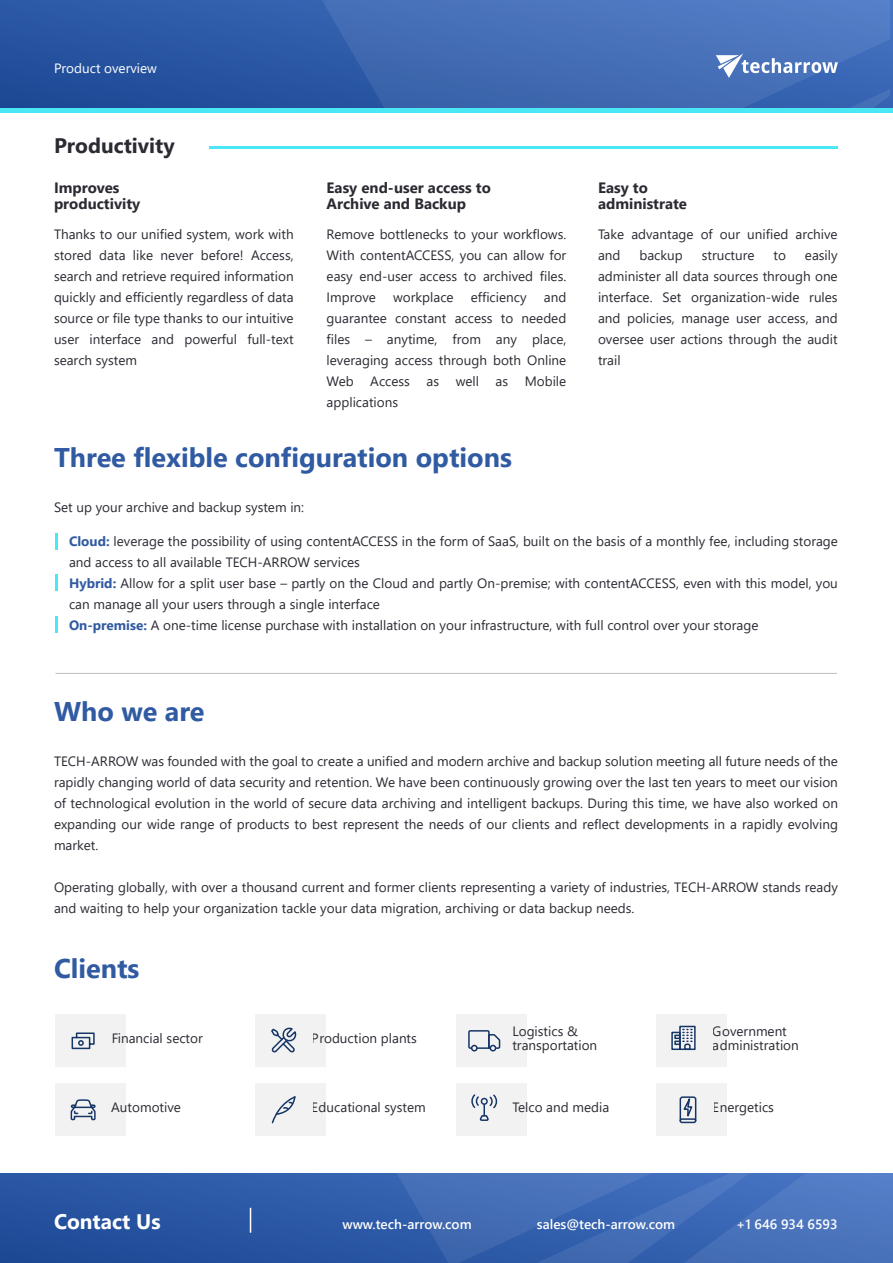
<style>
.page{position:relative;width:893px;height:1263px;background:#fff}
.page>*{position:absolute;margin:0;border:0;box-sizing:border-box;transform-origin:0 0}
.t1{font:700 27px "Segoe UI";color:#305aa2}
.t2{font:700 21px "Segoe UI";color:#2a2a33}
.t3{font:700 21px "Segoe UI";color:#fff}
.t4{font:700 15px/16.5px "Segoe UI";color:#2a2a33}
.t5{font:13.5px/21px "Segoe UI";color:#2a2a33}
.t6{font:600 13.5px "Segoe UI";color:#fff}
.t7{font:13.5px "Segoe UI";color:#fff}
.s1{font-weight:700;color:#305aa2}
</style>
<div class="page">
<div style="left:0;top:0;width:893px;height:109px;background:#2855a2"></div>
<svg style="left:311px;top:0;width:242px;height:149px;fill:#436db4"></svg>
<svg style="left:343px;top:77px;width:210px;height:72px"></svg>
<svg style="left:553px;top:0;width:336px;height:149px;fill:#4c76be"></svg>
<hr style="left:0;top:109px;width:893px;height:4px;background:#49e8f4">
<svg style="left:716px;top:53px;width:122px;height:25px;background:#7897cc"></svg>
<div style="left:0;top:1173px;width:893px;height:90px;background:#2855a2"></div>
<hr style="left:209px;top:146px;width:629px;height:2px;background:#49e8f4">
<hr style="left:55px;top:673px;width:782px;height:1px;background:#bcbec0">
<svg style="left:250px;top:1208px;width:1px;height:25px"></svg>
<svg style="left:56px;top:533px;width:2px;height:16px"></svg>
<svg style="left:56px;top:574px;width:2px;height:17px"></svg>
<svg style="left:56px;top:616px;width:2px;height:16px"></svg>
<div style="left:55px;top:1014px;width:70px;height:53px;background:#f2f2f2"></div>
<div style="left:55px;top:1083px;width:70px;height:53px;background:#f2f2f2"></div>
<div style="left:256px;top:1014px;width:70px;height:53px;background:#f2f2f2"></div>
<div style="left:256px;top:1083px;width:70px;height:53px;background:#f2f2f2"></div>
<div style="left:456px;top:1014px;width:70px;height:53px;background:#f2f2f2"></div>
<div style="left:456px;top:1083px;width:70px;height:53px;background:#f2f2f2"></div>
<div style="left:657px;top:1014px;width:70px;height:53px;background:#f2f2f2"></div>
<div style="left:657px;top:1083px;width:70px;height:53px;background:#f2f2f2"></div>
<svg style="left:71px;top:1032px;width:24px;height:18px"></svg>
<svg style="left:679px;top:1096px;width:18px;height:26px"></svg>
<div style="left:679px;top:1118px;width:17px;height:5px;border:2px solid #163567;border-radius:2px"></div>
<svg style="left:471px;top:1094px;width:26px;height:27px"></svg>
<svg style="left:70px;top:1099px;width:26px;height:22px"></svg>
<svg style="left:271px;top:1096px;width:25px;height:28px"></svg>
<div style="left:679px;top:1026px;width:17px;height:24px;border:2px solid #163567"></div>
<div style="left:671px;top:1032px;width:10px;height:18px;border:2px solid #163567"></div>
<svg style="left:674px;top:1029px;width:18px;height:22px"></svg>
<svg style="left:468px;top:1030px;width:33px;height:21px"></svg>
<svg style="left:271px;top:1027px;width:26px;height:26px"></svg>
<div style="left:313px;top:1173px;width:52px;height:32px;background:#3360ae"></div>
<svg style="left:365px;top:1173px;width:528px;height:90px"></svg>
<p class="t7" style="left:54px;top:56px;width:104px">Product overview</p>
<h2 class="t2" style="left:54px;top:126px;width:122px">Productivity</h2>
<p class="t4" style="left:54px;top:178px;width:88px">Improves productivity</p>
<p class="t4" style="left:327px;top:178px;width:166px">Easy end-user access to<br>Archive and Backup</p>
<p class="t4" style="left:598px;top:178px;width:91px">Easy to administrate</p>
<p class="t5" style="left:327px;top:222px;width:241px;text-align:justify">Remove bottlenecks to your workflows.<br>With contentACCESS, you can allow for easy end-user access to archived files.<br>Improve</p>
<p class="t5" style="left:54px;top:222px;width:241px;text-align:justify">Thanks to our unified system, work with stored data like never before! Access, search and retrieve required information quickly and efficiently regardless of data source or file type thanks to our intuitive user interface and powerful full-text search system</p>
<p class="t5" style="left:598px;top:223px;width:241px">Take advantage of our unified archive and</p>
<p class="t5" style="left:598px;top:244px;width:241px;text-align:justify;text-indent:207px">easily administer all data sources through one interface. Set organization-wide rules and policies, manage user access, and oversee user actions through the audit trail</p>
<p class="t5" style="left:639px;top:244px;width:45px">backup</p>
<p class="t5" style="left:702px;top:244px;width:54px">structure</p>
<p class="t5" style="left:773px;top:244px;width:14px">to</p>
<p class="t5" style="left:393px;top:285px;width:62px">workplace</p>
<p class="t5" style="left:471px;top:285px;width:57px">efficiency</p>
<p class="t5" style="left:327px;top:285px;width:241px;text-align:justify;text-indent:217px">and guarantee constant access to needed files – anytime, from any place, leveraging access through both Online Web Access as well as Mobile applications</p>
<h1 class="t1" style="left:54px;top:432px;width:459px">Three flexible configuration options</h1>
<p class="t5" style="left:54px;top:495px;width:252px">Set up your archive and backup system in:</p>
<p class="t5" style="left:69px;top:529px;width:770px"><span class="s1">Cloud:</span> leverage the possibility of using contentACCESS in the form of SaaS, built on the basis of a monthly fee, including storage and access to all available TECH-ARROW services<br><span class="s1">Hybrid:</span> Allow for a split user base – partly on the Cloud and partly On-premise; with contentACCESS, even with this model, you can manage all your users through a single interface<br><span class="s1">On-premise:</span> A one-time license purchase with installation on your infrastructure, with full control over your storage</p>
<h1 class="t1" style="left:54px;top:686px;width:152px">Who we are</h1>
<p class="t5" style="left:54px;top:749px;width:785px;text-align:justify">TECH-ARROW was founded with the goal to create a unified and modern archive and backup solution meeting all future needs of the rapidly changing world of data security and retention. We have been continuously growing over the last ten years to meet our vision of technological evolution in the world of secure data archiving and intelligent backups. During this time, we have also worked on expanding our wide range of products to best represent the needs of our clients and reflect developments in a rapidly evolving market.</p>
<p class="t5" style="left:54px;top:875px;width:785px">Operating globally, with over a thousand current and former clients representing a variety of industries, TECH-ARROW stands ready and waiting to help your organization tackle your data migration, archiving or data backup needs.</p>
<h1 class="t1" style="left:54px;top:943px;width:87px">Clients</h1>
<p class="t5" style="left:111px;top:1027px;width:93px">Financial sector</p>
<p class="t5" style="left:312px;top:1027px;width:107px">Production plants</p>
<p class="t5" style="left:512px;top:1024px;width:86px;line-height:13.5px">Logistics &amp; transportation</p>
<p class="t5" style="left:713px;top:1024px;width:87px;line-height:13.5px">Government administration</p>
<p class="t5" style="left:111px;top:1096px;width:71px">Automotive</p>
<p class="t5" style="left:312px;top:1096px;width:116px">Educational system</p>
<p class="t5" style="left:512px;top:1096px;width:98px">Telco and media</p>
<p class="t5" style="left:713px;top:1096px;width:63px">Energetics</p>
<h2 class="t3" style="left:54px;top:1201px;width:108px">Contact Us</h2>
<p class="t6" style="left:343px;top:1211px;width:131px">www.tech-arrow.com</p>
<p class="t6" style="left:537px;top:1211px;width:140px">sales@tech-arrow.com</p>
<p class="t6" style="left:736px;top:1211px;width:103px">+1 646 934 6593</p>
</div>
